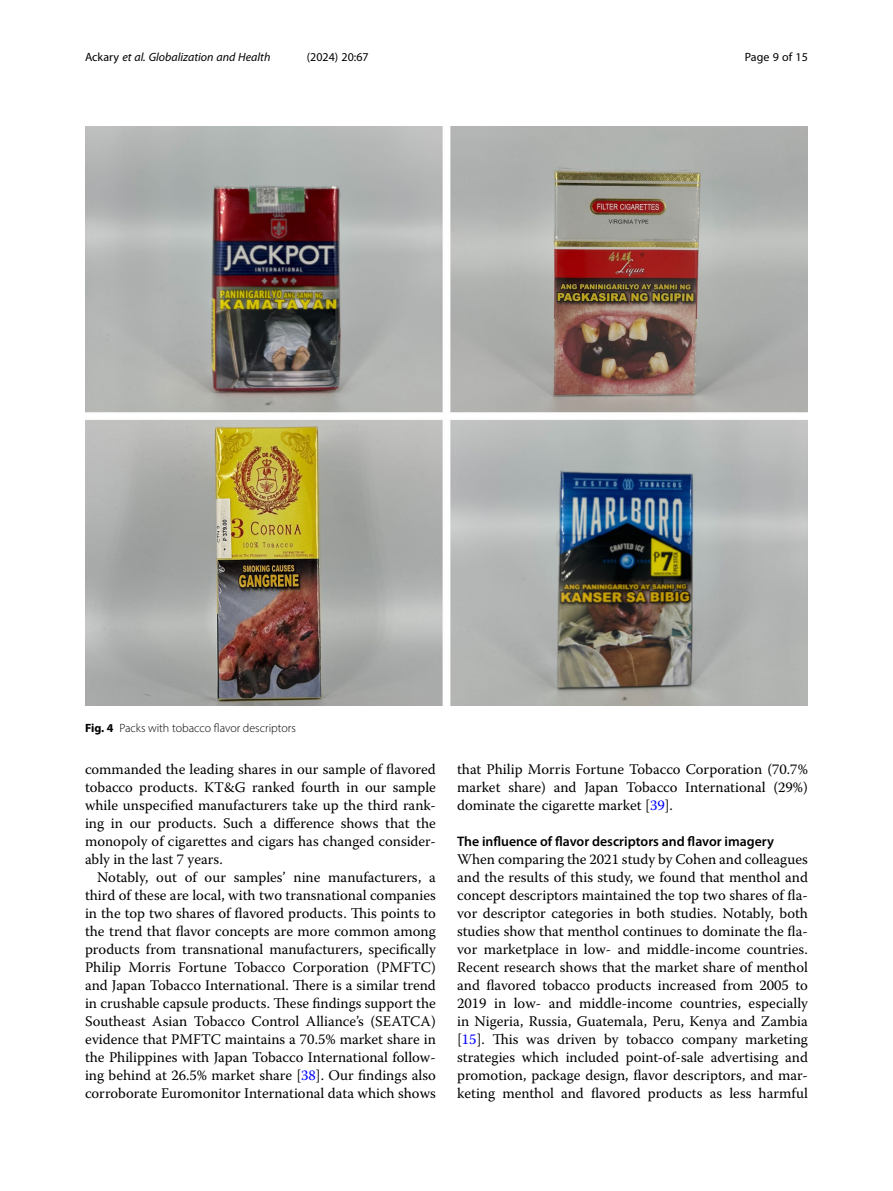
<style>
.page{position:relative;width:893px;height:1191px;background:#fff}
.page>*{position:absolute;margin:0;border:0;box-sizing:border-box;transform-origin:0 0}
.Body_Text_Indent{font:14.7px/18px "Warnock Pro";color:#000;text-align:justify}
.Body_Text{font:14.7px/18px "Warnock Pro";color:#000;text-align:justify}
.Head_2{font:600 13.8px "Myriad Pro";color:#000}
.Figure_Caption{font:300 12px "Myriad Pro";color:#000}
.t1{font:italic 12px "Myriad Pro";color:#000}
.t2{font:12px "Myriad Pro";color:#000}
.s1{font-style:normal}
.s2{font-weight:700}
.s3{color:#00f}
</style>
<div class="page">
<img style="left:85px;top:126px;width:723px;height:579px">
<p class="t1" style="left:85px;top:50px;width:187px"><span class="s1">Ackary</span> et al. Globalization and Health</p>
<p class="t2" style="left:307px;top:50px;width:63px">(2024) 20:67</p>
<p class="t2" style="left:745px;top:50px;width:65px">Page 9 of 15</p>
<p class="Figure_Caption" style="left:85px;top:721px;width:212px"><span class="s2">Fig. 4</span> Packs with tobacco flavor descriptors</p>
<p class="Body_Text_Indent" style="left:85px;top:760px;width:352px">commanded the leading shares in our sample of flavored tobacco products. KT&amp;G ranked fourth in our sample while unspecified manufacturers take up the third rank&shy;ing in our products. Such a difference shows that the monopoly of cigarettes and cigars has changed consider&shy;ably in the last 7 years.</p>
<p class="Body_Text_Indent" style="left:85px;top:868px;width:352px;text-indent:12px">Notably, out of our samples’ nine manufacturers, a third of these are local, with two transnational companies in the top two shares of flavored products. This points to the trend that flavor concepts are more common among products from transnational manufacturers, specifically Philip Morris Fortune Tobacco Corporation (PMFTC) and Japan Tobacco International. There is a similar trend in crushable capsule products. These findings support the Southeast Asian Tobacco Control Alliance’s (SEATCA) evidence that PMFTC maintains a 70.5% market share in the Philippines with Japan Tobacco International follow&shy;ing behind at 26.5% market share [<span class="s3">38</span>]. Our findings also corroborate Euromonitor International data which shows</p>
<p class="Body_Text_Indent" style="left:457px;top:760px;width:352px">that Philip Morris Fortune Tobacco Corporation (70.7% market share) and Japan Tobacco International (29%) dominate the cigarette market [<span class="s3">39</span>].</p>
<p class="Head_2" style="left:457px;top:833px;width:318px">The influence of flavor descriptors and flavor imagery</p>
<p class="Body_Text" style="left:457px;top:850px;width:352px">When comparing the 2021 study by Cohen and colleagues and the results of this study, we found that menthol and concept descriptors maintained the top two shares of fla&shy;vor descriptor categories in both studies. Notably, both studies show that menthol continues to dominate the fla&shy;vor marketplace in low- and middle-income countries.<br>Recent research shows that the market share of menthol and flavored tobacco products increased from 2005 to 2019 in low- and middle-income countries, especially in Nigeria, Russia, Guatemala, Peru, Kenya and Zambia [<span class="s3">15</span>]. This was driven by tobacco company marketing strategies which included point-of-sale advertising and promotion, package design, flavor descriptors, and mar&shy;keting menthol and flavored products as less harmful</p>
</div>
